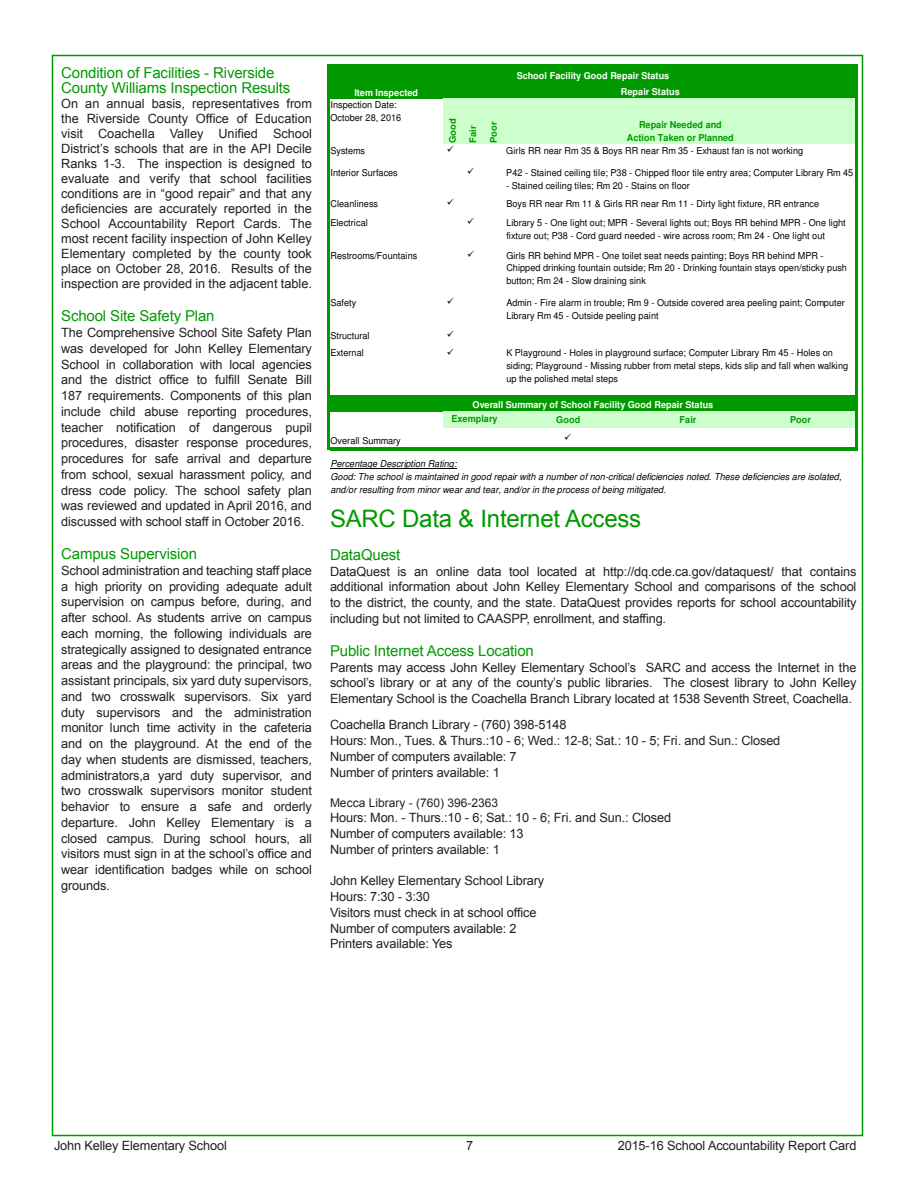
<style>
.page{position:relative;width:918px;height:1188px;background:#fff}
.page>*{position:absolute;margin:0;border:0;box-sizing:border-box;transform-origin:0 0}
.Section_Header{font:24px "Arial";letter-spacing:-.01em;color:#090}
.SubHeader_1{font:15px/15px "Arial";letter-spacing:-.01em;color:#090}
.Body_Text_Coachella{font:12.75px/15.8px "Arial";letter-spacing:-.01em;color:#231f20;text-align:justify}
.Body_Text_Fontana_8{font:12.75px/15px "Arial";color:#231f20;text-align:justify}
.Bullet_Text{font:12.75px "Arial";letter-spacing:-.01em;color:#231f20}
.Body_Text_Coachella-2{font:12px "Arial";color:#231f20}
.t1{font:9.45px/12.8px "Helvetica";letter-spacing:.005em;color:#000;scale:.96 1}
.t2{font:italic 9.45px/12.8px "Helvetica";letter-spacing:.005em;color:#000;scale:.96 1}
.t3{font:700 9.45px/16.2px "Helvetica";letter-spacing:.005em;color:#fff;scale:.96 1}
.t4{font:700 9.45px "Helvetica";letter-spacing:.005em;color:#009a00;scale:.96 1}
.t5{font:700 9.15px "Helvetica";letter-spacing:.01em;color:#009a00;scale:1.04 1}
.s1{font-weight:700;color:#fff}
</style>
<div class="page">
<div style="left:329px;top:67px;width:527px;height:31px;background:#009a00"></div>
<div style="left:443px;top:98px;width:413px;height:46px;background:#cfc"></div>
<div style="left:329px;top:395px;width:527px;height:16px;background:#009a00"></div>
<div style="left:443px;top:411px;width:413px;height:17px;background:#cfc"></div>
<hr style="left:330px;top:468px;width:127px;height:1px;background:#000">
<hr style="left:327px;top:64px;width:3px;height:386px;background:#009a00">
<hr style="left:855px;top:68px;width:3px;height:382px;background:#009a00">
<hr style="left:330px;top:64px;width:528px;height:4px;background:#009a00">
<hr style="left:330px;top:447px;width:528px;height:3px;background:#009a00">
<p class="SubHeader_1" style="left:61px;top:66px;width:231px">Condition of Facilities - Riverside<br>County Williams Inspection Results</p>
<p class="Body_Text_Fontana_8" style="left:61px;top:97px;width:252px">On an annual basis, representatives from the Riverside County Office of Education visit Coachella Valley Unified School District’s schools that are in the API Decile Ranks 1-3. The inspection is designed to evaluate and verify that school facilities conditions are in “good repair” and that any deficiencies are accurately reported in the School Accountability Report Cards. The most recent facility inspection of John Kelley Elementary completed by the county took place on October 28, 2016. Results of the inspection are provided in the adjacent table.</p>
<p class="SubHeader_1" style="left:61px;top:309px;width:155px">School Site Safety Plan</p>
<p class="Body_Text_Coachella" style="left:61px;top:325px;width:252px">The Comprehensive School Site Safety Plan was developed for John Kelley Elementary School in collaboration with local agencies and the district office to fulfill Senate Bill 187 requirements. Components of this plan include child abuse reporting procedures, teacher notification of dangerous pupil procedures, disaster response procedures, procedures for safe arrival and departure from school, sexual harassment policy, and dress code policy. The school safety plan was reviewed and updated in April 2016, and discussed with school staff in October 2016.</p>
<p class="SubHeader_1" style="left:61px;top:547px;width:137px">Campus Supervision</p>
<p class="Body_Text_Coachella" style="left:61px;top:563px;width:252px">School administration and teaching staff place a high priority on providing adequate adult supervision on campus before, during, and after school. As students arrive on campus each morning, the following individuals are strategically assigned to designated entrance areas and the playground: the principal, two assistant principals, six yard duty supervisors, and two crosswalk supervisors. Six yard duty supervisors and the administration monitor lunch time activity in the cafeteria and on the playground. At the end of the day when students are dismissed, teachers, administrators,a yard duty supervisor, and two crosswalk supervisors monitor student behavior to ensure a safe and orderly departure. John Kelley Elementary is a closed campus. During school hours, all visitors must sign in at the school’s office and wear identification badges while on school grounds.</p>
<p class="t1" style="left:330px;top:87px;width:93px;text-indent:24px"><span class="s1">Item Inspected<br></span>Inspection Date:<br>October 28, 2016</p>
<p class="t1" style="left:330px;top:145px;width:38px">Systems</p>
<p class="t1" style="left:330px;top:167px;width:72px">Interior Surfaces</p>
<p class="t1" style="left:330px;top:195px;width:51px;line-height:19.2px">Cleanliness<br>Electrical</p>
<p class="t1" style="left:330px;top:250px;width:92px">Restrooms/Fountains</p>
<p class="t1" style="left:330px;top:297px;width:28px">Safety</p>
<p class="t1" style="left:330px;top:327px;width:42px;line-height:17.7px">Structural<br>External</p>
<p class="t5" style="left:449px;top:143px;width:25px;rotate:-90deg">Good</p>
<p class="t5" style="left:469px;top:143px;width:18px;rotate:-90deg">Fair</p>
<p class="t5" style="left:490px;top:143px;width:22px;rotate:-90deg">Poor</p>
<p class="t3" style="left:621px;top:69px;width:63px;text-indent:-104px">School Facility Good Repair Status<br>Repair Status</p>
<p class="t4" style="left:639px;top:121px;width:88px">Repair Needed and</p>
<p class="t4" style="left:627px;top:134px;width:113px">Action Taken or Planned</p>
<p class="t1" style="left:506px;top:145px;width:311px">Girls RR near Rm 35 &amp; Boys RR near Rm 35 - Exhaust fan is not working</p>
<p class="t1" style="left:506px;top:167px;width:363px">P42 - Stained ceiling tile; P38 - Chipped floor tile entry area; Computer Library Rm 45</p>
<p class="t1" style="left:506px;top:180px;width:193px">- Stained ceiling tiles; Rm 20 - Stains on floor</p>
<p class="t1" style="left:506px;top:195px;width:355px;line-height:19.2px">Boys RR near Rm 11 &amp; Girls RR near Rm 11 - Dirty light fixture, RR entrance<br>Library 5 - One light out; MPR - Several lights out; Boys RR behind MPR - One light</p>
<p class="t1" style="left:506px;top:226px;width:333px;line-height:20px">fixture out; P38 - Cord guard needed - wire across room; Rm 24 - One light out<br>Girls RR behind MPR - One toilet seat needs painting; Boys RR behind MPR -</p>
<p class="t1" style="left:506px;top:263px;width:356px">Chipped drinking fountain outside; Rm 20 - Drinking fountain stays open/sticky push button; Rm 24 - Slow draining sink</p>
<p class="t1" style="left:506px;top:297px;width:354px">Admin - Fire alarm in trouble; Rm 9 - Outside covered area peeling paint; Computer<br>Library Rm 45 - Outside peeling paint</p>
<p class="t1" style="left:506px;top:347px;width:358px">K Playground - Holes in playground surface; Computer Library Rm 45 - Holes on siding; Playground - Missing rubber from metal steps, kids slip and fall when walking up the polished metal steps</p>
<p class="t3" style="left:473px;top:398px;width:252px">Overall Summary of School Facility Good Repair Status</p>
<p class="t4" style="left:451px;top:415px;width:49px">Exemplary</p>
<p class="t2" style="left:330px;top:458px;width:534px">Percentage Description Rating:<br>Good: The school is maintained in good repair with a number of non-critical deficiencies noted. These deficiencies are isolated, and/or resulting from minor wear and tear, and/or in the process of being mitigated.</p>
<p class="t4" style="left:556px;top:416px;width:26px">Good</p>
<p class="t4" style="left:680px;top:416px;width:19px">Fair</p>
<p class="t4" style="left:790px;top:416px;width:23px">Poor</p>
<p class="t1" style="left:330px;top:435px;width:75px">Overall Summary</p>
<p class="Section_Header" style="left:330px;top:503px;width:313px">SARC Data &amp; Internet Access</p>
<p class="SubHeader_1" style="left:330px;top:547px;width:72px">DataQuest</p>
<p class="Body_Text_Coachella" style="left:330px;top:563px;width:528px">DataQuest is an online data tool located at http://dq.cde.ca.gov/dataquest/ that contains additional information about John Kelley Elementary School and comparisons of the school to the district, the county, and the state. DataQuest provides reports for school accountability including but not limited to CAASPP, enrollment, and staffing.</p>
<p class="SubHeader_1" style="left:330px;top:643px;width:205px">Public Internet Access Location</p>
<p class="Body_Text_Coachella" style="left:330px;top:659px;width:528px">Parents may access John Kelley Elementary School’s SARC and access the Internet in the school’s library or at any of the county’s public libraries. The closest library to John Kelley Elementary School is the Coachella Branch Library located at 1538 Seventh Street, Coachella.</p>
<p class="Bullet_Text" style="left:330px;top:717px;width:238px">Coachella Branch Library - (760) 398-5148</p>
<p class="Bullet_Text" style="left:330px;top:732px;width:452px">Hours: Mon., Tues. &amp; Thurs.:10 - 6; Wed.: 12-8; Sat.: 10 - 5; Fri. and Sun.: Closed</p>
<p class="Bullet_Text" style="left:330px;top:748px;width:188px">Number of computers available: 7</p>
<p class="Bullet_Text" style="left:330px;top:764px;width:171px">Number of printers available: 1</p>
<p class="Body_Text_Coachella-2" style="left:330px;top:795px;width:170px">Mecca Library - (760) 396-2363</p>
<p class="Bullet_Text" style="left:330px;top:810px;width:343px">Hours: Mon. - Thurs.:10 - 6; Sat.: 10 - 6; Fri. and Sun.: Closed</p>
<p class="Bullet_Text" style="left:330px;top:825px;width:195px">Number of computers available: 13</p>
<p class="Bullet_Text" style="left:330px;top:841px;width:171px">Number of printers available: 1</p>
<p class="Bullet_Text" style="left:330px;top:873px;width:216px">John Kelley Elementary School Library</p>
<p class="Bullet_Text" style="left:330px;top:888px;width:101px">Hours: 7:30 - 3:30</p>
<p class="Bullet_Text" style="left:330px;top:904px;width:208px">Visitors must check in at school office</p>
<p class="Bullet_Text" style="left:330px;top:920px;width:188px">Number of computers available: 2</p>
<p class="Bullet_Text" style="left:330px;top:936px;width:124px">Printers available: Yes</p>
<p class="Body_Text_Coachella" style="left:54px;top:1138px;width:174px">John Kelley Elementary School</p>
<p class="Body_Text_Coachella" style="left:466px;top:1138px;width:9px">7</p>
<p class="Body_Text_Coachella" style="left:618px;top:1138px;width:240px">2015-16 School Accountability Report Card</p>
</div>
